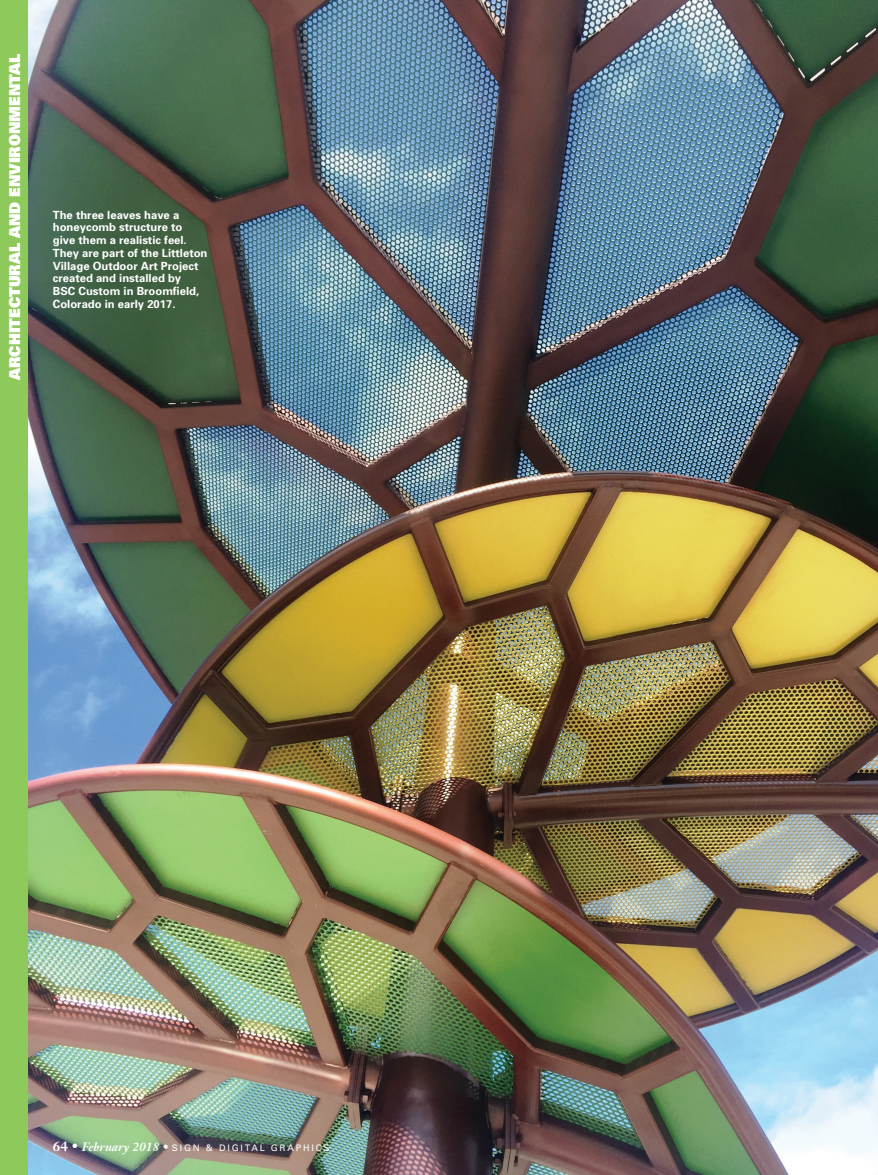
<style>
.page{position:relative;width:878px;height:1175px;background:#fff}
.page>*{position:absolute;margin:0;border:0;box-sizing:border-box;transform-origin:0 0}
.t1{font:900 15px "Univers";color:#fff}
.t2{font:700 11.25px/12.8px "Univers";color:#fff}
.t3{font:9px "Univers";letter-spacing:.2em;color:#fff}
.s1{font-family:"Janson Text LT Std";font-weight:700;font-size:13.5px}
.s2{font-family:"Janson Text LT Std";font-size:13.5px}
.s3{font-family:"Janson Text LT Std";font-weight:700;font-style:italic;font-size:12px}
.s4{font-family:"Janson Text LT Std";font-style:italic;font-size:12px}
</style>
<div class="page">
<div style="left:0;top:0;width:28px;height:1174px;background:#8ec95c"></div>
<img style="left:29px;top:0;width:849px;height:1174px">
<h1 class="t1" style="left:5px;top:380px;width:327px;rotate:-90deg">ARCHITECTURAL AND ENVIRONMENTAL</h1>
<p class="t2" style="left:53px;top:208px;width:156px">The three leaves have a honeycomb structure to give them a realistic feel.<br>They are part of the Littleton<br>Village Outdoor Art Project created and installed by<br>BSC Custom in Broomfield,<br>Colorado in early 2017.</p>
<p class="t3" style="left:53px;top:1142px;width:278px"><span class="s1">64</span> <span class="s2">•</span> <span class="s3">February 2018</span> <span class="s4">•</span> SIGN &amp; DIGITAL GRAPHICS</p>
</div>
